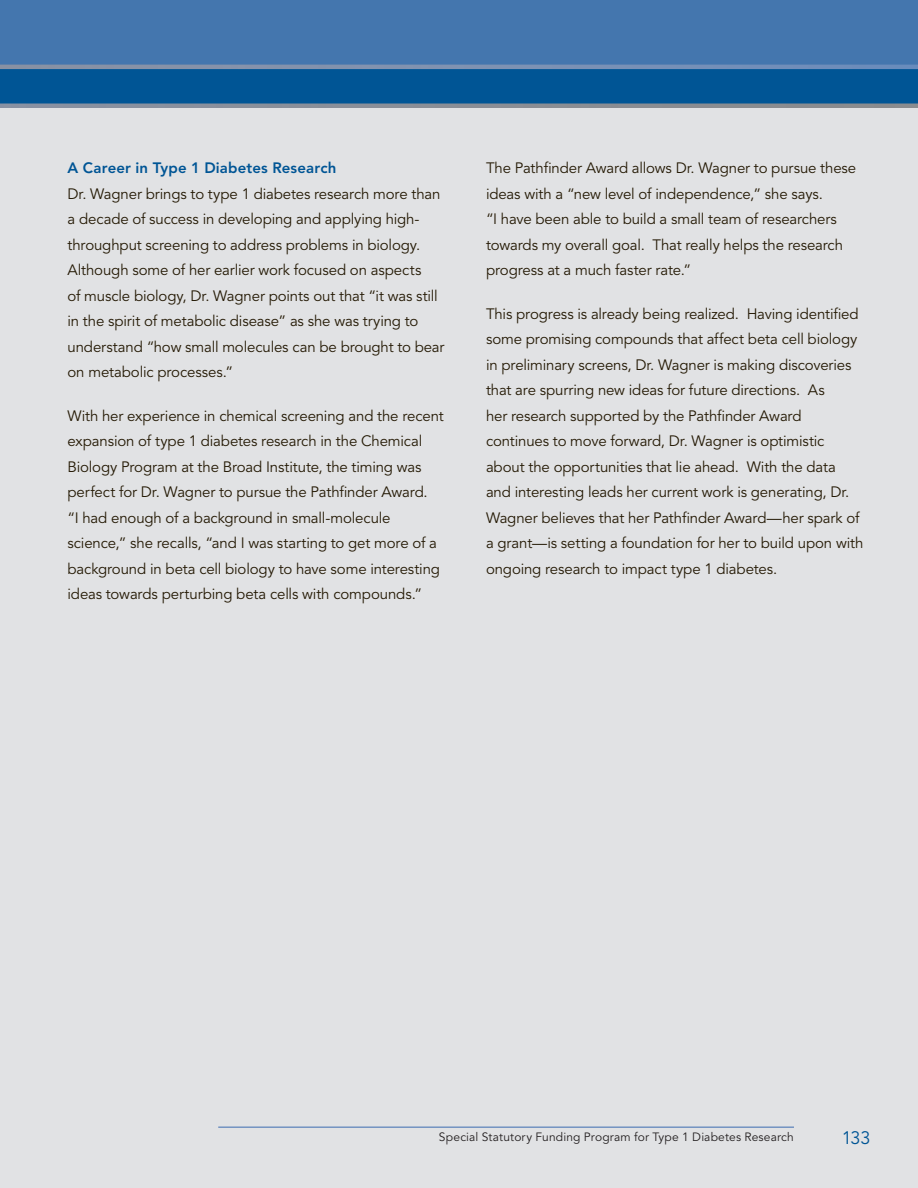
<style>
.page{position:relative;width:918px;height:1188px;background:#e1e2e4}
.page>*{position:absolute;margin:0;border:0;box-sizing:border-box;transform-origin:0 0}
.t1{font:18px "Avenir";color:#005595}
.K_Body_Copy{font:15px/25.5px "Avenir";letter-spacing:-.01em;color:#251a05}
.IP___PP{font:800 15px "Avenir";letter-spacing:.01em;color:#005595}
.t2{font:12px "Avenir";letter-spacing:.015em;color:#231f20}
</style>
<div class="page">
<hr style="left:218px;top:1126px;width:576px;height:2px;background:#7393c1">
<div style="left:0;top:0;width:918px;height:108px;background:#4476ae"></div>
<div style="left:0;top:67px;width:918px;height:38px;background:#005595"></div>
<hr style="left:0;top:104px;width:918px;height:4px;background:#8a8e96">
<svg style="left:0;top:65px;width:918px;height:4px;background:#7c90b0"></svg>
<p class="IP___PP" style="left:68px;top:159px;width:271px">A Career in Type 1 Diabetes Research</p>
<p class="K_Body_Copy" style="left:68px;top:181px;width:379px">Dr. Wagner brings to type 1 diabetes research more than a decade of success in developing and applying high&shy;throughput screening to address problems in biology.<br>Although some of her earlier work focused on aspects<br>of muscle biology, Dr. Wagner points out that “it was still in the spirit of metabolic disease” as she was trying to understand “how small molecules can be brought to bear on metabolic processes.”</p>
<p class="K_Body_Copy" style="left:68px;top:403px;width:378px">With her experience in chemical screening and the recent expansion of type 1 diabetes research in the Chemical Biology Program at the Broad Institute, the timing was perfect for Dr. Wagner to pursue the Pathfinder Award.<br>“I had enough of a background in small-molecule science,” she recalls, “and I was starting to get more of a background in beta cell biology to have some interesting ideas towards perturbing beta cells with compounds.”</p>
<p class="K_Body_Copy" style="left:486px;top:156px;width:372px">The Pathfinder Award allows Dr. Wagner to pursue these ideas with a “new level of independence,” she says.<br>“I have been able to build a small team of researchers towards my overall goal. That really helps the research progress at a much faster rate.”</p>
<p class="K_Body_Copy" style="left:486px;top:301px;width:379px">This progress is already being realized. Having identified some promising compounds that affect beta cell biology in preliminary screens, Dr. Wagner is making discoveries that are spurring new ideas for future directions. As<br>her research supported by the Pathfinder Award continues to move forward, Dr. Wagner is optimistic about the opportunities that lie ahead. With the data and interesting leads her current work is generating, Dr.<br>Wagner believes that her Pathfinder Award—her spark of a grant—is setting a foundation for her to build upon with ongoing research to impact type 1 diabetes.</p>
<p class="t2" style="left:439px;top:1130px;width:357px">Special Statutory Funding Program for Type 1 Diabetes Research</p>
<p class="t1" style="left:842px;top:1127px;width:30px">133</p>
</div>
